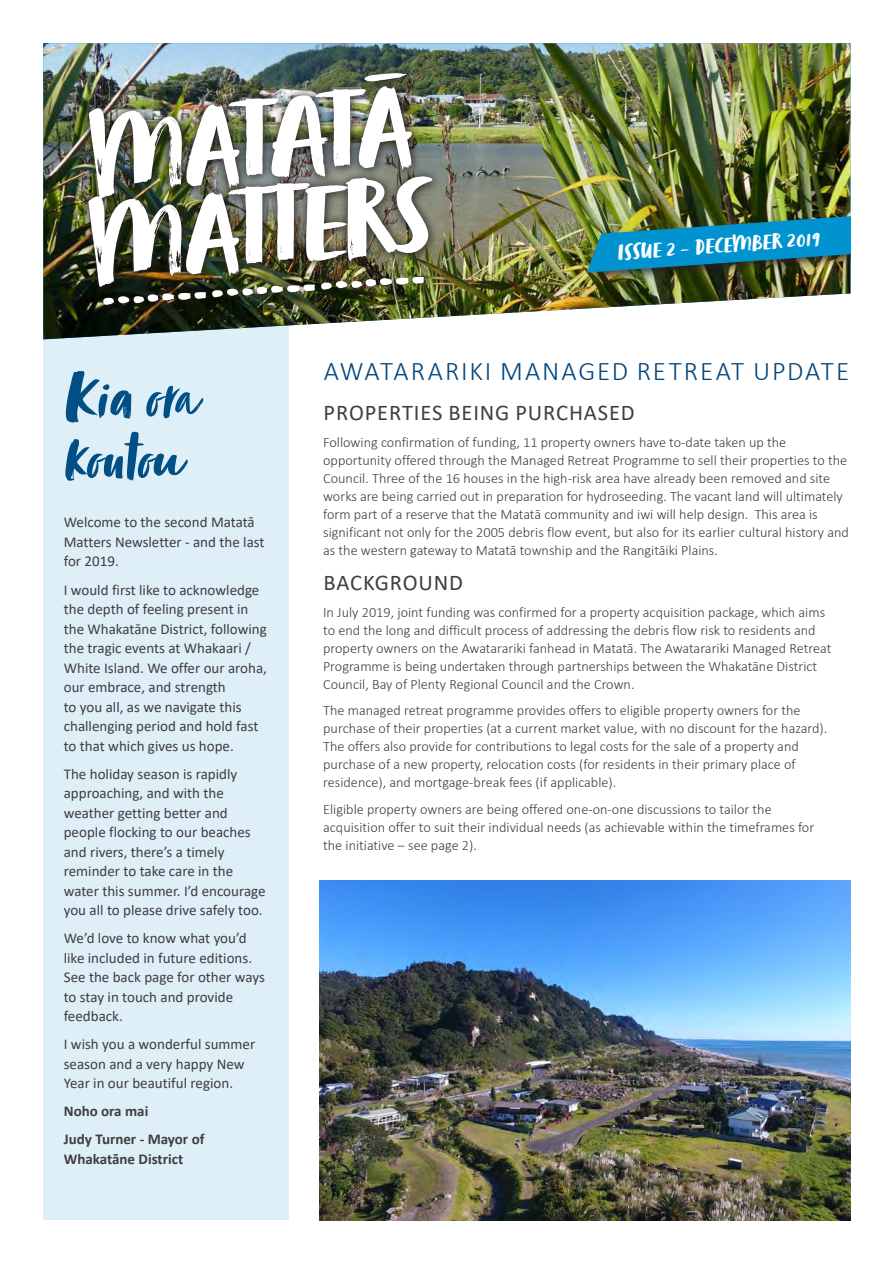
<style>
.page{position:relative;width:893px;height:1263px;background:#fff}
.page>*{position:absolute;margin:0;border:0;box-sizing:border-box;transform-origin:0 0}
.Body{font:112.35px/87.6px "Zooja";color:#fff}
.Body-2{font:67.5px/61.5px "Zooja";color:#014f85}
.Sub_Title{font:300 27px "Calibri";letter-spacing:.065em;color:#00447b}
.sub_head_2{font:22.5px "Calibri";letter-spacing:.04em;color:#3e3e3f}
.Komika_caption{font:22.5px "Zooja";color:#fff}
.Body-3{font:15px/19.5px "Calibri";color:#3e3e3f}
.Body-4{font:700 15px/19.5px "Calibri";color:#3e3e3f}
.Body-5{font:300 14.25px/18px "Calibri";color:#3e3e3f}
</style>
<div class="page">
<img style="left:320px;top:880px;width:530px;height:340px">
<div style="left:43px;top:311px;width:245px;height:909px;background:#dfeff8"></div>
<img style="left:43px;top:43px;width:807px;height:296px">
<div style="left:82px;top:66px;width:361px;height:250px;background:#231f20;opacity:.5"></div>
<div style="left:80px;top:78px;width:360px;height:217px;background:#231f20;opacity:.75"></div>
<div style="left:356px;top:64px;width:58px;height:26px;background:#231f20;opacity:.75"></div>
<svg style="left:103px;top:292px;width:103px;height:13px"></svg>
<svg style="left:212px;top:284px;width:103px;height:13px"></svg>
<svg style="left:321px;top:277px;width:103px;height:13px"></svg>
<div style="left:584px;top:212px;width:295px;height:73px;background:#231f20;opacity:.75"></div>
<img style="left:587px;top:215px;width:264px;height:58px">
<div style="left:851px;top:28px;width:42px;height:311px;background:#fff"></div>
<svg style="left:364px;top:71px;width:43px;height:11px"></svg>
<p class="Body" style="left:79px;top:132px;width:341px;rotate:-6deg">MATATA<br>MATTERS</p>
<p class="Komika_caption" style="left:617px;top:241px;width:204px;rotate:-4deg">ISSUE 2 – DECEMBER 2019</p>
<p class="Body-2" style="left:64px;top:376px;width:135px">Kia ora koutou</p>
<p class="Body-3" style="left:64px;top:512px;width:202px">Welcome to the second Matatā<br>Matters Newsletter - and the last for 2019.</p>
<p class="Body-3" style="left:64px;top:579px;width:205px">I would first like to acknowledge the depth of feeling present in the Whakatāne District, following the tragic events at Whakaari /<br>White Island. We offer our aroha, our embrace, and strength<br>to you all, as we navigate this challenging period and hold fast to that which gives us hope.</p>
<p class="Body-3" style="left:64px;top:763px;width:203px">The holiday season is rapidly approaching, and with the weather getting better and people flocking to our beaches and rivers, there’s a timely reminder to take care in the water this summer. I’d encourage you all to please drive safely too.</p>
<p class="Body-3" style="left:64px;top:928px;width:203px">We’d love to know what you’d like included in future editions.<br>See the back page for other ways to stay in touch and provide feedback.</p>
<p class="Body-3" style="left:64px;top:1034px;width:193px">I wish you a wonderful summer season and a very happy New<br>Year in our beautiful region.</p>
<p class="Body-4" style="left:64px;top:1101px;width:86px">Noho ora mai</p>
<p class="Body-4" style="left:64px;top:1129px;width:142px">Judy Turner - Mayor of<br>Whakatāne District</p>
<p class="Sub_Title" style="left:324px;top:355px;width:527px">AWATARARIKI MANAGED RETREAT UPDATE</p>
<p class="sub_head_2" style="left:324px;top:397px;width:313px">PROPERTIES BEING PURCHASED</p>
<p class="Body-5" style="left:323px;top:433px;width:527px">Following confirmation of funding, 11 property owners have to-date taken up the opportunity offered through the Managed Retreat Programme to sell their properties to the Council. Three of the 16 houses in the high-risk area have already been removed and site works are being carried out in preparation for hydroseeding. The vacant land will ultimately form part of a reserve that the Matatā community and iwi will help design. This area is significant not only for the 2005 debris flow event, but also for its earlier cultural history and as the western gateway to Matatā township and the Rangitāiki Plains.</p>
<p class="sub_head_2" style="left:324px;top:567px;width:141px">BACKGROUND</p>
<p class="Body-5" style="left:323px;top:603px;width:510px">In July 2019, joint funding was confirmed for a property acquisition package, which aims to end the long and difficult process of addressing the debris flow risk to residents and property owners on the Awatarariki fanhead in Matatā. The Awatarariki Managed Retreat Programme is being undertaken through partnerships between the Whakatāne District Council, Bay of Plenty Regional Council and the Crown.</p>
<p class="Body-5" style="left:323px;top:701px;width:506px">The managed retreat programme provides offers to eligible property owners for the purchase of their properties (at a current market value, with no discount for the hazard).<br>The offers also provide for contributions to legal costs for the sale of a property and purchase of a new property, relocation costs (for residents in their primary place of residence), and mortgage-break fees (if applicable).</p>
<p class="Body-5" style="left:323px;top:800px;width:493px">Eligible property owners are being offered one-on-one discussions to tailor the acquisition offer to suit their individual needs (as achievable within the timeframes for the initiative – see page 2).</p>
</div>
